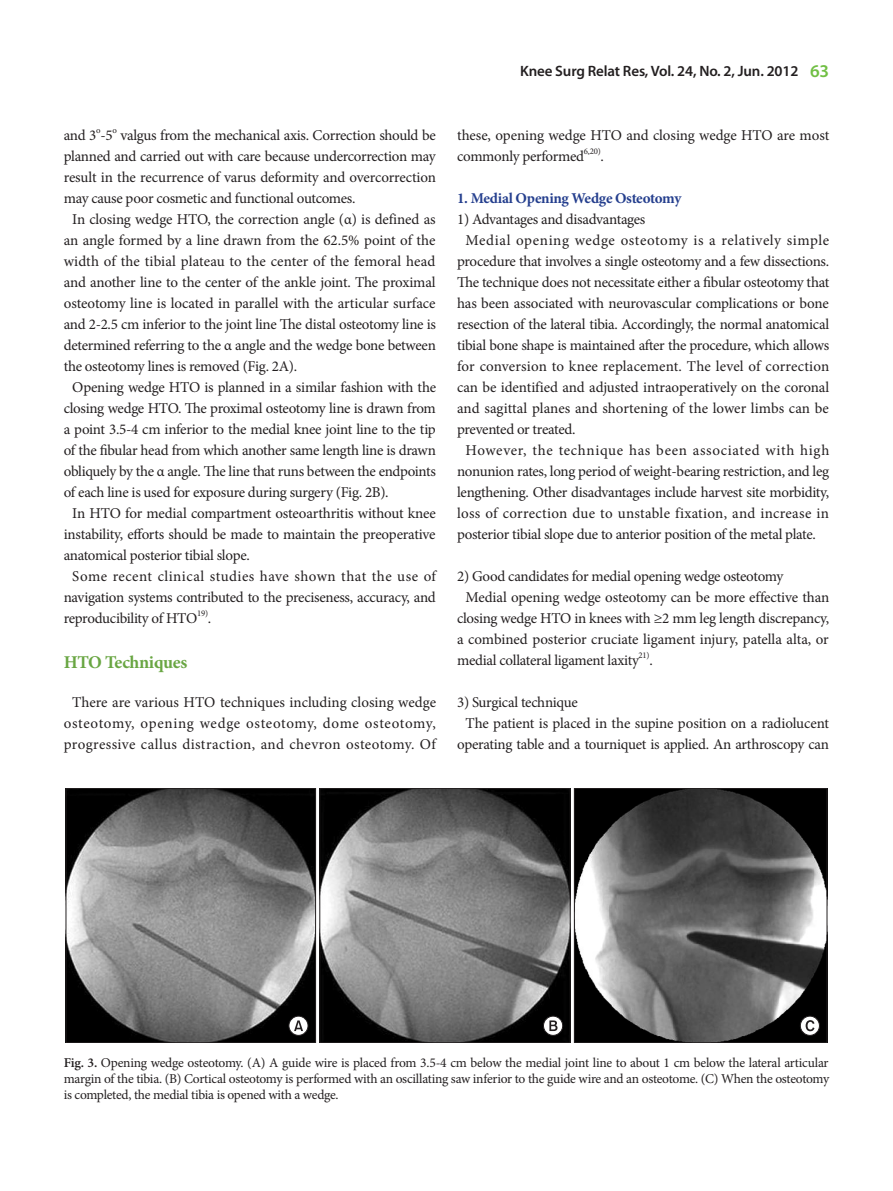
<style>
.page{position:relative;width:893px;height:1191px;background:#fff}
.page>*{position:absolute;margin:0;border:0;box-sizing:border-box;transform-origin:0 0}
.서론{font:700 18px "Minion Pro";letter-spacing:-.02em;color:#69a643}
.본문{font:15px/21px "Minion Pro";letter-spacing:-.015em;color:#231f20;text-align:justify}
.본문-2{font:15px/21px "Minion Pro";letter-spacing:.025em;color:#231f20;text-align:center}
.서론1{font:15px "Minion Pro";letter-spacing:-.02em;color:#231f20}
.머리말홀수{font:600 15px "Myriad Pro";letter-spacing:-.01em;color:#231f20}
.서론1-2{font:700 15px "Minion Pro";letter-spacing:-.02em;color:#253f8e}
.그림제목{font:13.5px/16.2px "Minion Pro";letter-spacing:-.025em;color:#231f20;text-align:justify}
.본문-3{font:8.7px "Minion Pro";color:#231f20}
.s1{font-size:18px;color:#71bf44}
.s2{font-weight:600}
</style>
<div class="page">
<svg style="left:66px;top:788px;width:761px;height:255px"></svg>
<p class="머리말홀수" style="left:520px;top:61px;width:311px">Knee Surg Relat Res, Vol. 24, No. 2, Jun. 2012 <span class="s1">63</span></p>
<p class="본문-3" style="left:96px;top:124px;width:6px">o</p>
<p class="본문-3" style="left:112px;top:124px;width:6px">o</p>
<p class="본문" style="left:64px;top:125px;width:374px;text-indent:57px">valgus from the mechanical axis. Correction should be planned and carried out with care because undercorrection may result in the recurrence of varus deformity and overcorrection may cause poor cosmetic and functional outcomes.</p>
<p class="본문" style="left:64px;top:209px;width:374px;text-indent:9px">In closing wedge HTO, the correction angle (α) is defined as an angle formed by a line drawn from the 62.5% point of the width of the tibial plateau to the center of the femoral head and another line to the center of the ankle joint. The proximal osteotomy line is located in parallel with the articular surface and 2-2.5 cm inferior to the joint line The distal osteotomy line is determined referring to the α angle and the wedge bone between the osteotomy lines is removed (Fig. 2A).</p>
<p class="본문" style="left:64px;top:377px;width:374px;text-indent:9px">Opening wedge HTO is planned in a similar fashion with the closing wedge HTO. The proximal osteotomy line is drawn from a point 3.5-4 cm inferior to the medial knee joint line to the tip of the fibular head from which another same length line is drawn obliquely by the α angle. The line that runs between the endpoints of each line is used for exposure during surgery (Fig. 2B).</p>
<p class="본문" style="left:64px;top:503px;width:374px;text-indent:9px">In HTO for medial compartment osteoarthritis without knee instability, efforts should be made to maintain the preoperative anatomical posterior tibial slope.</p>
<p class="본문" style="left:64px;top:566px;width:374px;text-indent:9px">Some recent clinical studies have shown that the use of navigation systems contributed to the preciseness, accuracy, and reproducibility of HTO</p>
<p class="본문" style="left:64px;top:125px;width:50px">and 3 -5</p>
<p class="본문-3" style="left:197px;top:607px;width:13px">19)</p>
<p class="본문" style="left:208px;top:608px;width:5px">.</p>
<p class="서론" style="left:64px;top:649px;width:125px">HTO Techniques</p>
<p class="본문-2" style="left:64px;top:692px;width:374px">There are various HTO techniques including closing wedge osteotomy, opening wedge osteotomy, dome osteotomy, progressive callus distraction, and chevron osteotomy. Of</p>
<p class="본문" style="left:457px;top:125px;width:374px">these, opening wedge HTO and closing wedge HTO are most commonly performed</p>
<p class="본문-3" style="left:584px;top:145px;width:18px">6,20)</p>
<p class="본문" style="left:601px;top:146px;width:5px">.</p>
<p class="서론1-2" style="left:457px;top:188px;width:226px">1. Medial Opening Wedge Osteotomy</p>
<p class="서론1" style="left:457px;top:209px;width:190px">1) Advantages and disadvantages</p>
<p class="본문" style="left:457px;top:230px;width:374px;text-indent:9px">Medial opening wedge osteotomy is a relatively simple procedure that involves a single osteotomy and a few dissections.<br>The technique does not necessitate either a fibular osteotomy that has been associated with neurovascular complications or bone resection of the lateral tibia. Accordingly, the normal anatomical tibial bone shape is maintained after the procedure, which allows for conversion to knee replacement. The level of correction can be identified and adjusted intraoperatively on the coronal and sagittal planes and shortening of the lower limbs can be prevented or treated.</p>
<p class="본문" style="left:457px;top:440px;width:374px;text-indent:9px">However, the technique has been associated with high nonunion rates, long period of weight-bearing restriction, and leg lengthening. Other disadvantages include harvest site morbidity, loss of correction due to unstable fixation, and increase in posterior tibial slope due to anterior position of the metal plate.</p>
<p class="서론1" style="left:457px;top:566px;width:328px">2) Good candidates for medial opening wedge osteotomy</p>
<p class="본문" style="left:457px;top:587px;width:374px;text-indent:9px">Medial opening wedge osteotomy can be more effective than closing wedge HTO in knees with ≥2 mm leg length discrepancy, a combined posterior cruciate ligament injury, patella alta, or medial collateral ligament laxity</p>
<p class="본문-3" style="left:639px;top:649px;width:13px">21)</p>
<p class="본문" style="left:649px;top:650px;width:5px">.</p>
<p class="서론1" style="left:457px;top:692px;width:122px">3) Surgical technique</p>
<p class="본문" style="left:457px;top:713px;width:373px;text-align:center">The patient is placed in the supine position on a radiolucent operating table and a tourniquet is applied. An arthroscopy can</p>
<p class="그림제목" style="left:64px;top:1054px;width:767px"><span class="s2">Fig. 3.</span> Opening wedge osteotomy. (A) A guide wire is placed from 3.5-4 cm below the medial joint line to about 1 cm below the lateral articular margin of the tibia. (B) Cortical osteotomy is performed with an oscillating saw inferior to the guide wire and an osteotome. (C) When the osteotomy is completed, the medial tibia is opened with a wedge.</p>
</div>
